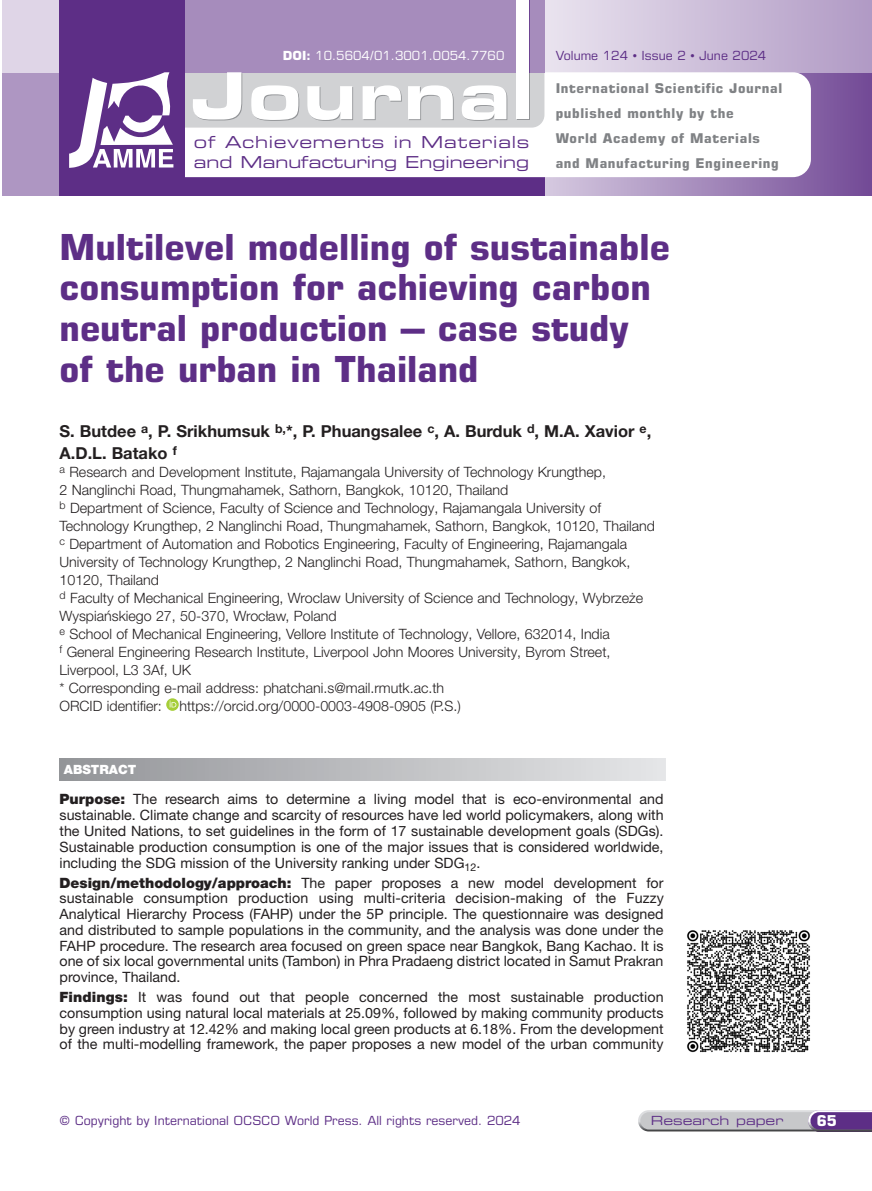
<style>
.page{position:relative;width:872px;height:1191px;background:#fff}
.page>*{position:absolute;margin:0;border:0;box-sizing:border-box;transform-origin:0 0}
.tytuł_artykułu{font:700 36px/40.5px "Eurostile LT Pro";color:#5d2e86}
.autorzy{font:700 16.5px/21.6px "Helvetica Neue LT Pro";color:#231f20}
.t1{font:16.5px/19.8px "Eurostile LT Pro Ex 2";color:#5d2e86}
.tekst_abstraktu{font:14.25px/15.8px "Helvetica Neue LT Pro";color:#231f20;text-align:justify}
.uczelnia{font:300 14.25px/18px "Helvetica Neue LT Pro";color:#231f20}
.t2{font:700 14.1px "Eurostile LT Pro";color:#fff}
.t3{font:700 13.5px/24.8px "Eurostile LT Pro";letter-spacing:.045em;color:#808285}
.t4{font:900 12.75px "Helvetica Neue LT Pro";color:#fff}
.t5{font:12.6px "Eurostile LT Pro";color:#5d2e86}
.t6{font:12.6px "Eurostile LT Pro";color:#fff}
.t7{font:12.6px "Eurostile LT Pro Ex 2";color:#5d2e86}
.s1{font-weight:700}
.s2{font-weight:900}
</style>
<div class="page">
<svg style="left:638px;top:1110px;width:234px;height:21px;background:#aba2b6"></svg>
<div style="left:514px;top:0;width:358px;height:196px;background:linear-gradient(to right,#dbd1e4,#754d98)"></div>
<div style="left:514px;top:0;width:358px;height:72px;background:linear-gradient(to right,#ede8f2,#b19bc5)"></div>
<div style="left:60px;top:0;width:484px;height:196px;background:#5d2e86"></div>
<div style="left:138px;top:72px;width:673px;height:105px;background:#fff;border-radius:18px"></div>
<svg style="left:185px;top:72px;width:359px;height:56px;background:#d0d0d4"></svg>
<div style="left:2px;top:0;width:58px;height:196px;background:#ae96c2"></div>
<div style="left:2px;top:0;width:58px;height:72px;background:#dfd5e7"></div>
<div style="left:185px;top:0;width:359px;height:72px;background:#a68cbc"></div>
<div style="left:60px;top:0;width:125px;height:196px;background:#5d2e86"></div>
<svg style="left:69px;top:72px;width:104px;height:96px"></svg>
<div style="left:518px;top:72px;width:12px;height:48px;background:#939598"></div>
<svg style="left:193px;top:72px;width:49px;height:48px"></svg>
<svg style="left:251px;top:85px;width:48px;height:36px"></svg>
<svg style="left:307px;top:86px;width:46px;height:35px"></svg>
<svg style="left:362px;top:85px;width:40px;height:35px"></svg>
<svg style="left:408px;top:85px;width:46px;height:35px"></svg>
<svg style="left:462px;top:85px;width:45px;height:36px"></svg>
<div style="left:518px;top:0;width:12px;height:72px;background:#6d4392"></div>
<div style="left:517px;top:0;width:12px;height:119px;background:#fff"></div>
<svg style="left:166px;top:698px;width:13px;height:13px"></svg>
<svg style="left:170px;top:700px;width:6px;height:7px"></svg>
<div style="left:60px;top:759px;width:605px;height:21px;background:linear-gradient(to right,#939498,#e5e6e8)"></div>
<img style="left:687px;top:930px;width:123px;height:123px">
<p class="t6" style="left:283px;top:48px;width:223px"><span class="s1">DOI:</span> 10.5604/01.3001.0054.7760</p>
<p class="t5" style="left:556px;top:48px;width:212px">Volume 124 • Issue 2 • June 2024</p>
<p class="t1" style="left:194px;top:132px;width:337px">of Achievements in Materials and Manufacturing Engineering</p>
<p class="t3" style="left:555px;top:76px;width:228px">International Scientific Journal published monthly by the<br>World Academy of Materials and Manufacturing Engineering</p>
<p class="tytuł_artykułu" style="left:60px;top:226px;width:612px">Multilevel modelling of sustainable consumption for achieving carbon neutral production – case study of the urban in Thailand</p>
<p class="autorzy" style="left:60px;top:420px;width:593px">S. Butdee <sup>a</sup>, P. Srikhumsuk <sup>b,</sup>*, P. Phuangsalee <sup>c</sup>, A. Burduk <sup>d</sup>, M.A. Xavior <sup>e</sup>,<br>A.D.L. Batako <sup>f</sup></p>
<p class="uczelnia" style="left:60px;top:462px;width:548px"><sup>a</sup> Research and Development Institute, Rajamangala University of Technology Krungthep,<br>2 Nanglinchi Road, Thungmahamek, Sathorn, Bangkok, 10120, Thailand</p>
<p class="uczelnia" style="left:60px;top:498px;width:597px"><sup>b</sup> Department of Science, Faculty of Science and Technology, Rajamangala University of<br>Technology Krungthep, 2 Nanglinchi Road, Thungmahamek, Sathorn, Bangkok, 10120, Thailand</p>
<p class="uczelnia" style="left:60px;top:534px;width:572px"><sup>c</sup> Department of Automation and Robotics Engineering, Faculty of Engineering, Rajamangala<br>University of Technology Krungthep, 2 Nanglinchi Road, Thungmahamek, Sathorn, Bangkok,<br>10120, Thailand</p>
<p class="uczelnia" style="left:60px;top:588px;width:585px"><sup>d</sup> Faculty of Mechanical Engineering, Wroclaw University of Science and Technology, Wybrzeże<br>Wyspiańskiego 27, 50-370, Wrocław, Poland</p>
<p class="uczelnia" style="left:60px;top:624px;width:552px"><sup>e</sup> School of Mechanical Engineering, Vellore Institute of Technology, Vellore, 632014, India</p>
<p class="uczelnia" style="left:60px;top:642px;width:552px"><sup>f</sup> General Engineering Research Institute, Liverpool John Moores University, Byrom Street,<br>Liverpool, L3 3Af, UK</p>
<p class="uczelnia" style="left:60px;top:678px;width:386px">* Corresponding e-mail address: phatchani.s@mail.rmutk.ac.th</p>
<p class="uczelnia" style="left:60px;top:696px;width:403px">ORCID identifier: https://orcid.org/0000-0003-4908-0905 (P.S.)</p>
<p class="t4" style="left:64px;top:762px;width:74px">ABSTRACT</p>
<p class="tekst_abstraktu" style="left:60px;top:791px;width:605px"><span class="s2">Purpose:</span> The research aims to determine a living model that is eco-environmental and sustainable. Climate change and scarcity of resources have led world policymakers, along with the United Nations, to set guidelines in the form of 17 sustainable development goals (SDGs).<br>Sustainable production consumption is one of the major issues that is considered worldwide, including the SDG mission of the University ranking under SDG<sub>12</sub>.</p>
<p class="tekst_abstraktu" style="left:60px;top:874px;width:606px"><span class="s2">Design/methodology/approach:</span> The paper proposes a new model development for sustainable consumption production using multi-criteria decision-making of the Fuzzy Analytical Hierarchy Process (FAHP) under the 5P principle. The questionnaire was designed and distributed to sample populations in the community, and the analysis was done under the FAHP procedure. The research area focused on green space near Bangkok, Bang Kachao. It is one of six local governmental units (Tambon) in Phra Pradaeng district located in Samut Prakran province, Thailand.</p>
<p class="tekst_abstraktu" style="left:60px;top:988px;width:605px"><span class="s2">Findings:</span> It was found out that people concerned the most sustainable production consumption using natural local materials at 25.09%, followed by making community products by green industry at 12.42% and making local green products at 6.18%. From the development of the multi-modelling framework, the paper proposes a new model of the urban community</p>
<p class="t5" style="left:60px;top:1113px;width:462px">© Copyright by International OCSCO World Press. All rights reserved. 2024</p>
<p class="t7" style="left:651px;top:1112px;width:134px">Research paper</p>
<p class="t2" style="left:816px;top:1112px;width:20px">65</p>
</div>
